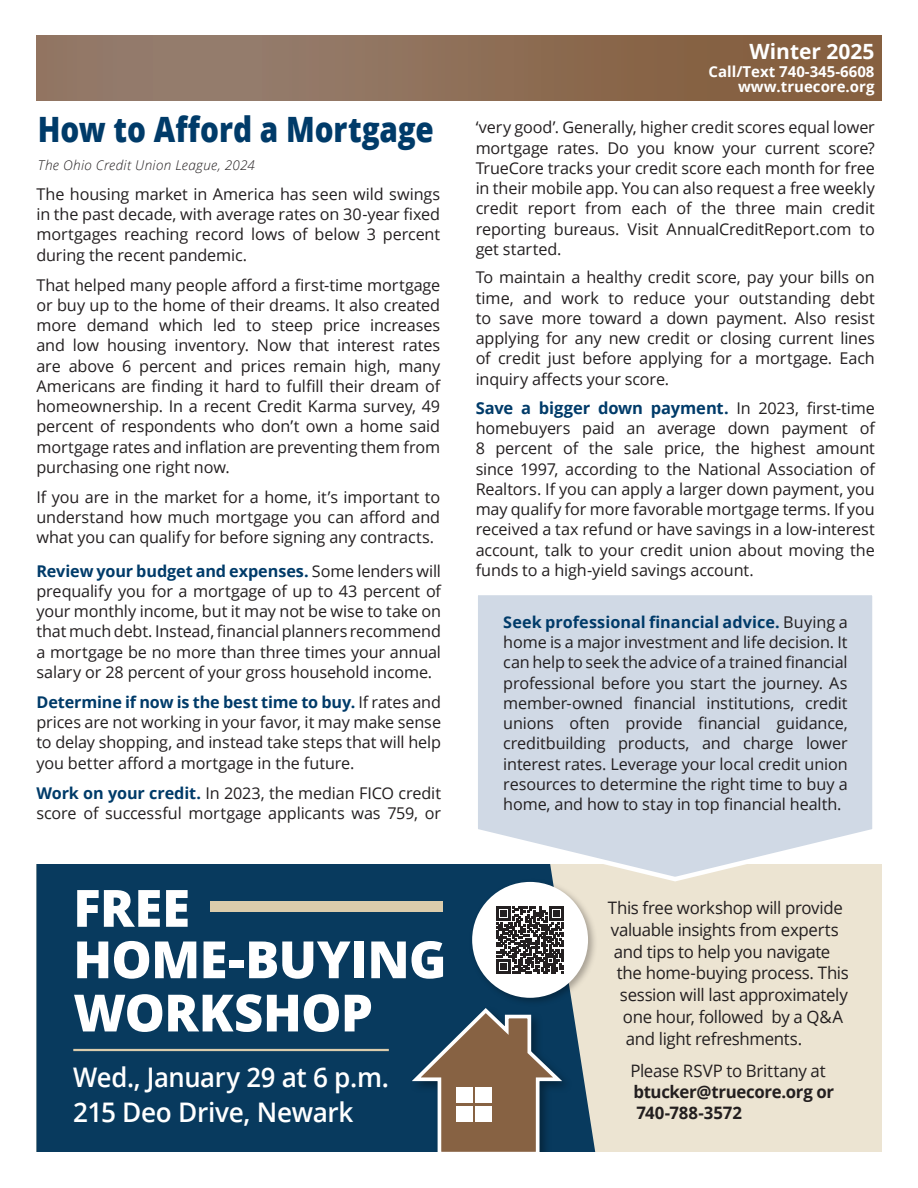
<style>
.page{position:relative;width:918px;height:1188px;background:#fff}
.page>*{position:absolute;margin:0;border:0;box-sizing:border-box;transform-origin:0 0}
.t1{font:800 51.45px/52.3px "Open Sans";letter-spacing:-.015em;color:#fff}
.t2{font:800 34.95px "Open Sans";color:#003b69;scale:.85 1}
.t3{font:600 27px/34.5px "Open Sans";letter-spacing:-.015em;color:#fff;scale:.95 1}
.t4{font:700 21px "Open Sans";color:#fff}
.t5{font:17.1px "Open Sans";letter-spacing:-.02em;color:#231f20}
.t6{font:700 17.1px/20.9px "Open Sans";letter-spacing:-.02em;color:#231f20}
.t7{font:700 16.5px "Open Sans";letter-spacing:-.01em;color:#003b69}
.t8{font:16.2px/20.2px "Open Sans";letter-spacing:-.01em;color:#231f20;text-align:justify}
.t9{font:700 15px "Open Sans";color:#fff}
.t10{font:italic 300 13.5px "Open Sans";letter-spacing:.025em;color:#231f20}
.s1{font-weight:700;color:#003b69}
.s2{font-size:16.2px}
.s3{font-weight:400;font-size:16.2px;color:#231f20}
.s4{font-weight:400}
</style>
<div class="page">
<div style="left:36px;top:864px;width:846px;height:288px;background:#ece4d2"></div>
<div style="left:36px;top:864px;width:559px;height:288px;background:#083a5e"></div>
<div style="left:468px;top:878px;width:129px;height:129px;background:#231f20;opacity:.34"></div>
<div style="left:472px;top:882px;width:116px;height:116px;background:#fff;border-radius:50%"></div>
<div style="left:409px;top:1005px;width:164px;height:147px;background:#083a5e"></div>
<svg style="left:407px;top:1005px;width:157px;height:147px"></svg>
<div style="left:456px;top:1087px;width:16px;height:16px;background:#fff"></div>
<div style="left:456px;top:1106px;width:16px;height:15px;background:#fff"></div>
<div style="left:476px;top:1087px;width:16px;height:16px;background:#fff"></div>
<div style="left:476px;top:1106px;width:16px;height:15px;background:#fff"></div>
<div style="left:210px;top:901px;width:232px;height:10px;background:#dbccac"></div>
<svg style="left:497px;top:906px;width:67px;height:67px"></svg>
<hr style="left:73px;top:1049px;width:316px;height:2px;background:#dbccac">
<div style="left:36px;top:36px;width:846px;height:64px;background:linear-gradient(to right,#978073,#845d3c)"></div>
<svg style="left:471px;top:595px;width:402px;height:289px;background:#d1d9e4"></svg>
<p class="t2" style="left:38px;top:103px;width:467px">How to Afford a Mortgage</p>
<p class="t8" style="left:36px;top:183px;width:405px">The housing market in America has seen wild swings in the past decade, with average rates on 30-year fixed mortgages reaching record lows of below 3 percent during the recent pandemic.</p>
<p class="t8" style="left:36px;top:274px;width:405px">That helped many people afford a first-time mortgage or buy up to the home of their dreams. It also created more demand which led to steep price increases and low housing inventory. Now that interest rates are above 6 percent and prices remain high, many Americans are finding it hard to fulfill their dream of homeownership. In a recent Credit Karma survey, 49 percent of respondents who don’t own a home said mortgage rates and inflation are preventing them from purchasing one right now.</p>
<p class="t8" style="left:36px;top:486px;width:405px">If you are in the market for a home, it’s important to understand how much mortgage you can afford and what you can qualify for before signing any contracts.</p>
<p class="t10" style="left:38px;top:156px;width:218px">The Ohio Credit Union League, 2024</p>
<p class="t8" style="left:36px;top:560px;width:406px"><span class="s1">Review your budget and expenses.</span> Some lenders will prequalify you for a mortgage of up to 43 percent of your monthly income, but it may not be wise to take on that much debt. Instead, financial planners recommend a mortgage be no more than three times your annual salary or 28 percent of your gross household income.</p>
<p class="t8" style="left:36px;top:691px;width:406px"><span class="s1">Determine if now is the best time to buy.</span> If rates and prices are not working in your favor, it may make sense to delay shopping, and instead take steps that will help you better afford a mortgage in the future.</p>
<p class="t8" style="left:36px;top:782px;width:406px"><span class="s1">Work on your credit.</span> In 2023, the median FICO credit score of successful mortgage applicants was 759, or</p>
<p class="t4" style="left:750px;top:36px;width:126px">Winter 2025</p>
<p class="t9" style="left:709px;top:61px;width:167px">Call/Text 740-345-6608</p>
<p class="t9" style="left:738px;top:76px;width:138px">www.truecore.org</p>
<p class="t8" style="left:476px;top:117px;width:401px">‘very good’. Generally, higher credit scores equal lower mortgage rates. Do you know your current score?<br>TrueCore tracks your credit score each month for free in their mobile app. You can also request a free weekly credit report from each of the three main credit reporting bureaus. Visit AnnualCreditReport.com to get started.</p>
<p class="t8" style="left:476px;top:267px;width:401px">To maintain a healthy credit score, pay your bills on time, and work to reduce your outstanding debt to save more toward a down payment. Also resist applying for any new credit or closing current lines of credit just before applying for a mortgage. Each inquiry affects your score.</p>
<p class="t7" style="left:476px;top:396px;width:401px">Save a bigger down payment<span class="s2">.</span> <span class="s3">In 2023, first-time</span></p>
<p class="t8" style="left:476px;top:418px;width:401px">homebuyers paid an average down payment of 8 percent of the sale price, the highest amount since 1997, according to the National Association of Realtors. If you can apply a larger down payment, you may qualify for more favorable mortgage terms. If you received a tax refund or have savings in a low-interest account, talk to your credit union about moving the funds to a high-yield savings account.</p>
<p class="t8" style="left:503px;top:612px;width:346px"><span class="s1">Seek professional financial advice.</span> Buying a home is a major investment and life decision. It can help to seek the advice of a trained financial professional before you start the journey. As member-owned financial institutions, credit unions often provide financial guidance, creditbuilding products, and charge lower interest rates. Leverage your local credit union resources to determine the right time to buy a home, and how to stay in top financial health.</p>
<p class="t1" style="left:73px;top:879px;width:375px">FREE<br>HOME-BUYING<br>WORKSHOP</p>
<p class="t5" style="left:608px;top:896px;width:236px">This free workshop will provide</p>
<p class="t5" style="left:611px;top:918px;width:230px">valuable insights from experts</p>
<p class="t5" style="left:614px;top:940px;width:218px">and tips to help you navigate</p>
<p class="t5" style="left:617px;top:961px;width:233px">the home-buying process. This</p>
<p class="t5" style="left:620px;top:983px;width:229px">session will last approximately</p>
<p class="t5" style="left:623px;top:1005px;width:222px">one hour, followed by a Q&amp;A</p>
<p class="t5" style="left:626px;top:1027px;width:178px">and light refreshments.</p>
<p class="t6" style="left:630px;top:1060px;width:205px"><span class="s4">Please RSVP to Brittany at </span>btucker@truecore.org or<br>740-788-3572</p>
<p class="t3" style="left:73px;top:1060px;width:334px">Wed., January 29 at 6 p.m.<br>215 Deo Drive, Newark</p>
</div>
